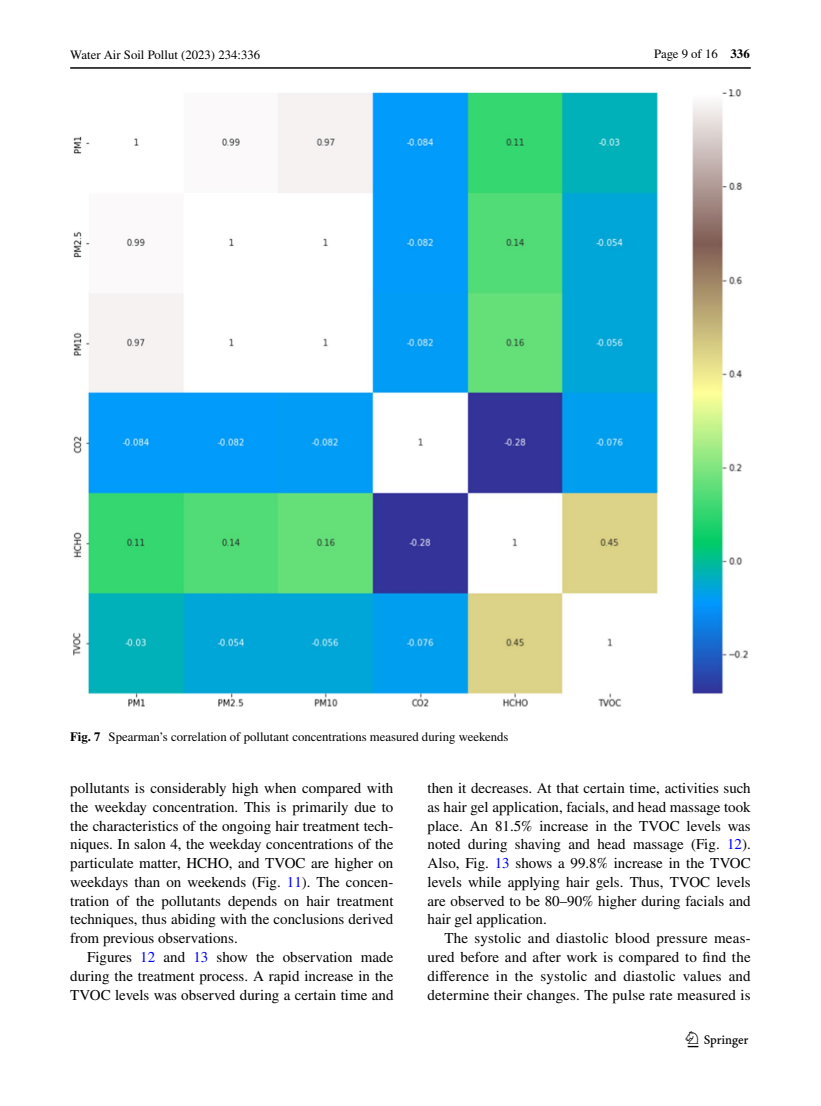
<style>
.page{position:relative;width:821px;height:1106px;background:#fff}
.page>*{position:absolute;margin:0;border:0;box-sizing:border-box;transform-origin:0 0}
.t1{font:22.5px "Springnew Regular 3";color:#000}
.t2{font:15px/18.8px "STIX";color:#000;text-align:justify}
.t3{font:12.75px "STIX";color:#000}
.s1{font-weight:700}
.s2{color:#00f}
</style>
<div class="page">
<hr style="left:70px;top:67px;width:680px;height:2px;background:#000">
<img style="left:73px;top:89px;width:674px;height:617px">
<p class="t3" style="left:70px;top:46px;width:191px">Water Air Soil Pollut (2023) 234:336</p>
<p class="t3" style="left:654px;top:45px;width:97px">Page 9 of 16 <span class="s1">336</span></p>
<p class="t3" style="left:70px;top:728px;width:440px"><span class="s1">Fig. 7</span> Spearman’s correlation of pollutant concentrations measured during weekends</p>
<p class="t2" style="left:70px;top:779px;width:325px">pollutants is considerably high when compared with the weekday concentration. This is primarily due to the characteristics of the ongoing hair treatment tech&shy;niques. In salon 4, the weekday concentrations of the particulate matter, HCHO, and TVOC are higher on weekdays than on weekends (Fig. <span class="s2">11</span>). The concen&shy;tration of the pollutants depends on hair treatment techniques, thus abiding with the conclusions derived from previous observations.</p>
<p class="t2" style="left:70px;top:948px;width:325px;text-indent:17px">Figures <span class="s2">12</span> and <span class="s2">13</span> show the observation made during the treatment process. A rapid increase in the TVOC levels was observed during a certain time and</p>
<p class="t2" style="left:427px;top:779px;width:325px">then it decreases. At that certain time, activities such as hair gel application, facials, and head massage took place. An 81.5% increase in the TVOC levels was noted during shaving and head massage (Fig. <span class="s2">12</span>).<br>Also, Fig. <span class="s2">13</span> shows a 99.8% increase in the TVOC levels while applying hair gels. Thus, TVOC levels are observed to be 80–90% higher during facials and hair gel application.</p>
<p class="t2" style="left:427px;top:929px;width:325px;text-indent:17px">The systolic and diastolic blood pressure meas&shy;ured before and after work is compared to find the difference in the systolic and diastolic values and determine their changes. The pulse rate measured is</p>
<h1 class="t1" style="left:687px;top:1031px;width:62px">1 3</h1>
</div>
